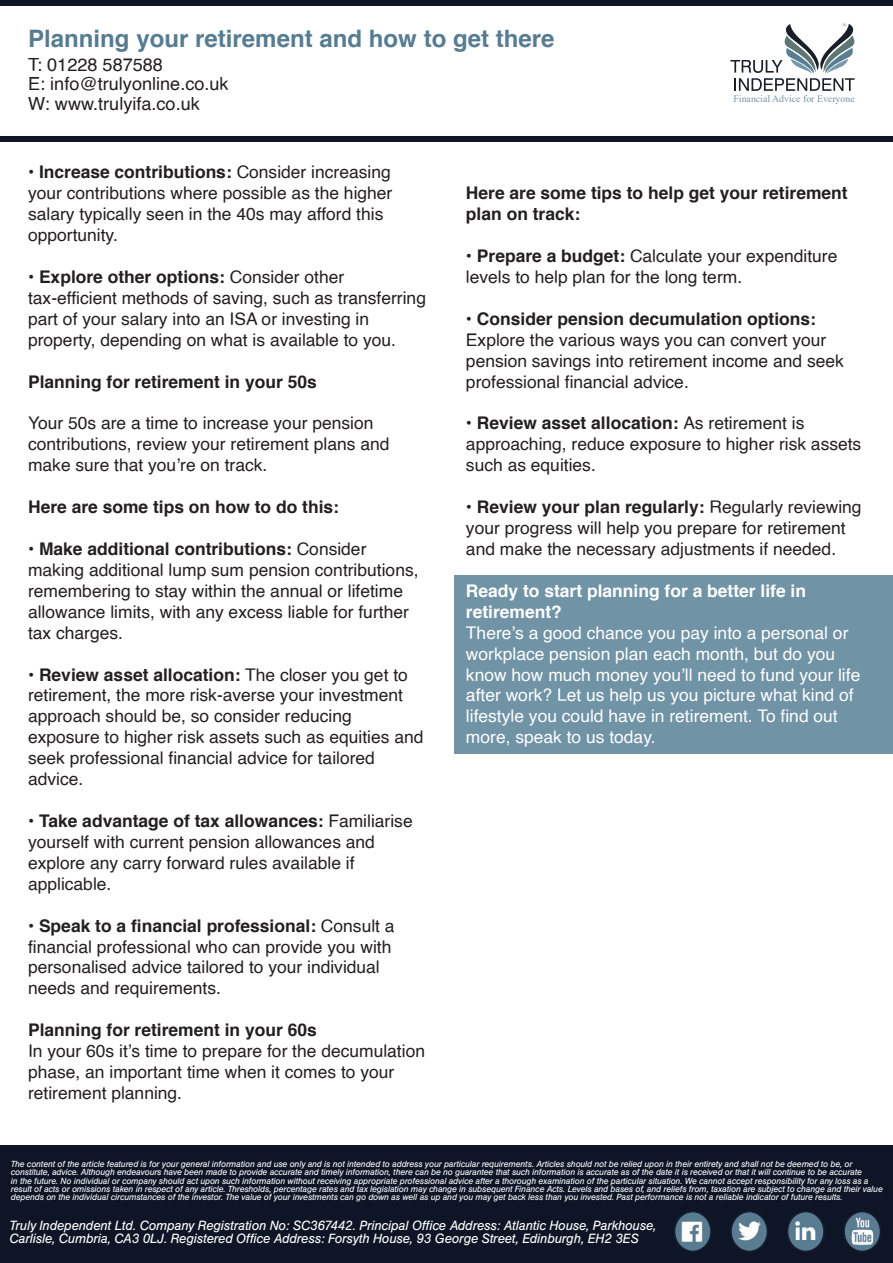
<style>
.page{position:relative;width:893px;height:1263px;background:#fff}
.page>*{position:absolute;margin:0;border:0;box-sizing:border-box;transform-origin:0 0}
.t1{font:700 24px "Helvetica";color:#577c92}
.t2{font:18.15px/19.2px "Helvetica";color:#231f20}
.t3{font:17.4px/20.9px "Helvetica";color:#231f20}
.t4{font:17.4px/20.9px "Helvetica";color:#fff}
.t5{font:700 17.4px/20.9px "Helvetica";color:#231f20}
.t6{font:700 17.4px/20.9px "Helvetica";color:#fff}
.t7{font:italic 13.2px/12.8px "Helvetica BQ";color:#fff}
.t8{font:9.9px "Times New Roman";color:#7694a7}
.t9{font:italic 8.7px/8.4px "Helvetica BQ";color:#fff}
.s1{font-weight:700}
</style>
<div class="page">
<div style="left:0;top:1146px;width:893px;height:117px;background:#0d1526"></div>
<img style="left:677px;top:1214px;width:32px;height:35px">
<div style="left:674px;top:1211px;width:38px;height:41px;border:2px solid #181e31;border-radius:50%"></div>
<img style="left:733px;top:1214px;width:32px;height:35px">
<div style="left:730px;top:1211px;width:38px;height:41px;border:2px solid #181e31;border-radius:50%"></div>
<img style="left:790px;top:1214px;width:32px;height:35px">
<div style="left:787px;top:1211px;width:38px;height:41px;border:2px solid #181e31;border-radius:50%"></div>
<img style="left:846px;top:1214px;width:32px;height:35px">
<div style="left:843px;top:1211px;width:38px;height:41px;border:2px solid #181e31;border-radius:50%"></div>
<div style="left:0;top:0;width:893px;height:6px;background:#0d1526"></div>
<div style="left:0;top:136px;width:893px;height:6px;background:#0d1526"></div>
<svg style="left:730px;top:23px;width:125px;height:68px"></svg>
<div style="left:454px;top:576px;width:439px;height:178px;background:#7093a5"></div>
<h1 class="t1" style="left:28px;top:19px;width:528px">Planning your retirement and how to get there</h1>
<p class="t2" style="left:28px;top:56px;width:202px">T: 01228 587588<br>E: info@trulyonline.co.uk<br>W: www.trulyifa.co.uk</p>
<p class="t8" style="left:733px;top:92px;width:123px">Financial Advice for Everyone</p>
<p class="t3" style="left:28px;top:162px;width:366px">• <span class="s1">Increase contributions:</span> Consider increasing your contributions where possible as the higher salary typically seen in the 40s may afford this opportunity.</p>
<p class="t3" style="left:28px;top:267px;width:399px">• <span class="s1">Explore other options:</span> Consider other tax-efficient methods of saving, such as transferring part of your salary into an ISA or investing in property, depending on what is available to you.</p>
<p class="t5" style="left:28px;top:371px;width:290px">Planning for retirement in your 50s</p>
<p class="t3" style="left:28px;top:413px;width:363px">Your 50s are a time to increase your pension contributions, review your retirement plans and make sure that you’re on track.</p>
<p class="t5" style="left:28px;top:497px;width:312px">Here are some tips on how to do this:</p>
<p class="t3" style="left:28px;top:539px;width:392px">• <span class="s1">Make additional contributions:</span> Consider making additional lump sum pension contributions, remembering to stay within the annual or lifetime allowance limits, with any excess liable for further tax charges.</p>
<p class="t3" style="left:28px;top:664px;width:397px">• <span class="s1">Review asset allocation:</span> The closer you get to retirement, the more risk-averse your investment approach should be, so consider reducing exposure to higher risk assets such as equities and seek professional financial advice for tailored advice.</p>
<p class="t3" style="left:28px;top:811px;width:386px">• <span class="s1">Take advantage of tax allowances:</span> Familiarise yourself with current pension allowances and explore any carry forward rules available if applicable.</p>
<p class="t3" style="left:28px;top:915px;width:368px">• <span class="s1">Speak to a financial professional:</span> Consult a financial professional who can provide you with personalised advice tailored to your individual needs and requirements.</p>
<p class="t5" style="left:28px;top:1020px;width:290px">Planning for retirement in your 60s</p>
<p class="t3" style="left:28px;top:1041px;width:398px">In your 60s it’s time to prepare for the decumulation phase, an important time when it comes to your retirement planning.</p>
<p class="t5" style="left:466px;top:183px;width:383px">Here are some tips to help get your retirement plan on track:</p>
<p class="t3" style="left:466px;top:246px;width:373px">• <span class="s1">Prepare a budget:</span> Calculate your expenditure levels to help plan for the long term.</p>
<p class="t3" style="left:466px;top:309px;width:379px">• <span class="s1">Consider pension decumulation options:<br></span>Explore the various ways you can convert your pension savings into retirement income and seek professional financial advice.</p>
<p class="t3" style="left:466px;top:413px;width:397px">• <span class="s1">Review asset allocation:</span> As retirement is approaching, reduce exposure to higher risk assets such as equities.</p>
<p class="t3" style="left:466px;top:497px;width:397px">• <span class="s1">Review your plan regularly:</span> Regularly reviewing your progress will help you prepare for retirement and make the necessary adjustments if needed.</p>
<p class="t6" style="left:466px;top:580px;width:342px">Ready to start planning for a better life in retirement?</p>
<p class="t4" style="left:466px;top:623px;width:396px">There’s a good chance you pay into a personal or workplace pension plan each month, but do you know how much money you’ll need to fund your life after work? Let us help us you picture what kind of lifestyle you could have in retirement. To find out more, speak to us today.</p>
<p class="t9" style="left:11px;top:1160px;width:873px">The content of the article featured is for your general information and use only and is not intended to address your particular requirements. Articles should not be relied upon in their entirety and shall not be deemed to be, or constitute, advice. Although endeavours have been made to provide accurate and timely information, there can be no guarantee that such information is accurate as of the date it is received or that it will continue to be accurate<br>in the future. No individual or company should act upon such information without receiving appropriate professional advice after a thorough examination of the particular situation. We cannot accept responsibility for any loss as a result of acts or omissions taken in respect of any article. Thresholds, percentage rates and tax legislation may change in subsequent Finance Acts. Levels and bases of, and reliefs from, taxation are subject to change and their value depends on the individual circumstances of the investor. The value of your investments can go down as well as up and you may get back less than you invested. Past performance is not a reliable indicator of future results.</p>
<p class="t7" style="left:9px;top:1219px;width:648px">Truly Independent Ltd. Company Registration No: SC367442. Principal Office Address: Atlantic House, Parkhouse,<br>Carlisle, Cumbria, CA3 0LJ. Registered Office Address: Forsyth House, 93 George Street, Edinburgh, EH2 3ES</p>
</div>
